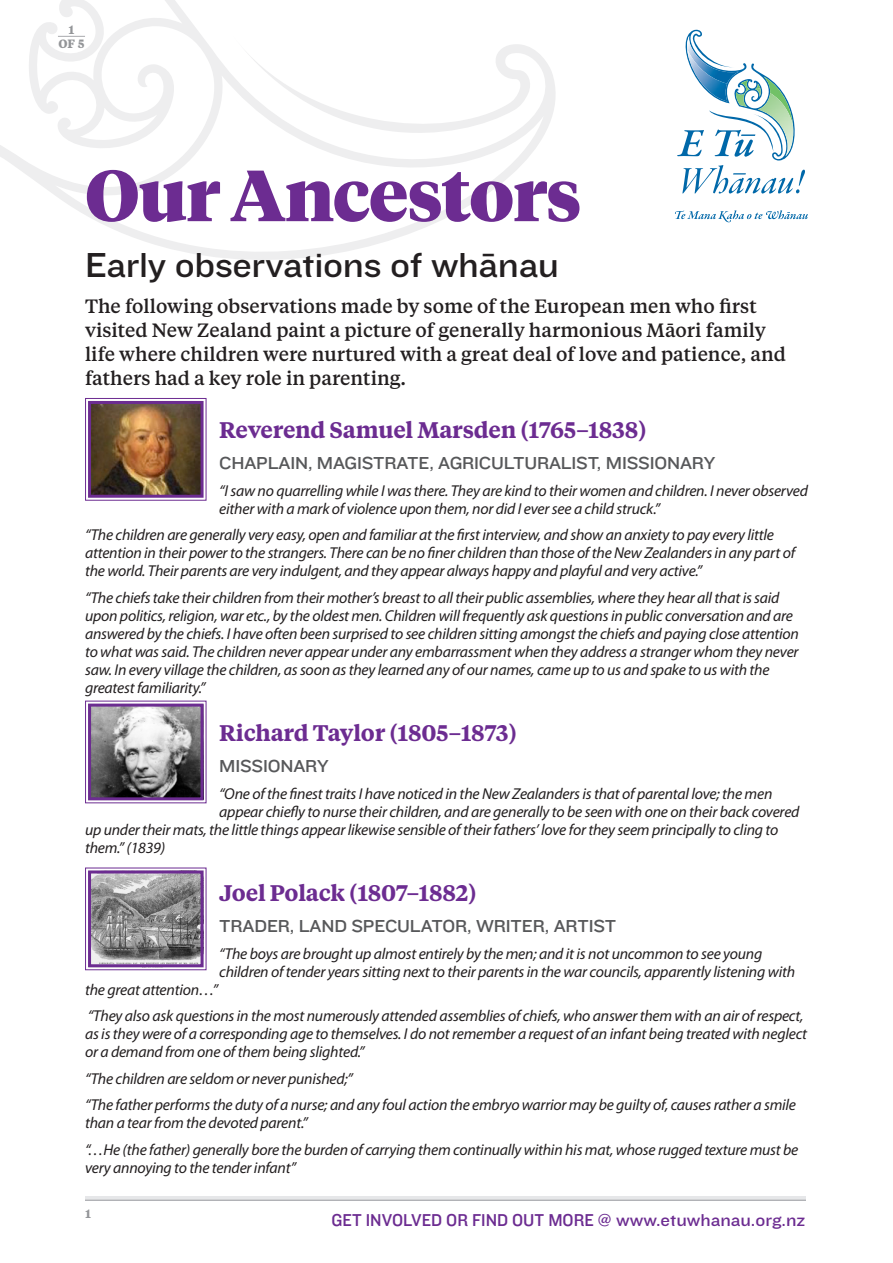
<style>
.page{position:relative;width:893px;height:1263px;background:#fff}
.page>*{position:absolute;margin:0;border:0;box-sizing:border-box;transform-origin:0 0}
.t1{font:900 72px "Tiempos Headline";letter-spacing:-.015em;color:#6c2c91}
.t2{font:36px "Knockout 32 Junior Cruisewt";letter-spacing:-.01em;color:#231f20}
.t3{font:600 22.5px "Tiempos Text";letter-spacing:-.01em;color:#6c2c91}
.t4{font:500 19.2px/24px "Tiempos Text";color:#231f20}
.t5{font:18px "Knockout 32 Junior Cruisewt";letter-spacing:-.01em;color:#57585a}
.t6{font:17.85px "Knockout 31 Junior Middlewt";color:#6c2c91}
.t7{font:italic 15.75px/18px "Myriad Pro";letter-spacing:-.015em;color:#231f20}
.t8{font:700 12px "Tiempos Text";color:#939598}
.s1{font-family:"Knockout 32 Junior Cruisewt"}
</style>
<div class="page">
<svg style="left:675px;top:210px;width:133px;height:12px"></svg>
<svg style="left:677px;top:30px;width:128px;height:164px"></svg>
<svg style="left:0;top:0;width:556px;height:260px"></svg>
<svg style="left:85px;top:1196px;width:720px;height:5px;background:#d7d8da"></svg>
<img style="left:85px;top:398px;width:122px;height:103px">
<div style="left:88px;top:401px;width:116px;height:97px;border:3px solid #6c2c91"></div>
<svg style="left:85px;top:700px;width:122px;height:104px;background:#949096"></svg>
<div style="left:88px;top:704px;width:116px;height:96px;border:3px solid #6c2c91"></div>
<svg style="left:85px;top:867px;width:122px;height:104px;background:#979499"></svg>
<div style="left:88px;top:870px;width:116px;height:97px;border:3px solid #6c2c91"></div>
<svg style="left:0;top:0;width:122px;height:120px"></svg>
<p class="t8" style="left:69px;top:21px;width:7px">1</p>
<p class="t8" style="left:58px;top:35px;width:28px">OF 5</p>
<h1 class="t1" style="left:85px;top:146px;width:498px">Our Ancestors</h1>
<h2 class="t2" style="left:85px;top:239px;width:475px">Early observations of whānau</h2>
<p class="t4" style="left:85px;top:294px;width:702px">The following observations made by some of the European men who first visited New Zealand paint a picture of generally harmonious Māori family life where children were nurtured with a great deal of love and patience, and fathers had a key role in parenting.</p>
<h3 class="t3" style="left:219px;top:414px;width:429px">Reverend Samuel Marsden (1765–1838)</h3>
<p class="t5" style="left:219px;top:451px;width:497px">CHAPLAIN, MAGISTRATE, AGRICULTURALIST, MISSIONARY</p>
<p class="t7" style="left:219px;top:481px;width:590px">“I saw no quarrelling while I was there. They are kind to their women and children. I never observed either with a mark of violence upon them, nor did I ever see a child struck.”</p>
<p class="t7" style="left:85px;top:526px;width:712px">“The children are generally very easy, open and familiar at the first interview, and show an anxiety to pay every little attention in their power to the strangers. There can be no finer children than those of the New Zealanders in any part of the world. Their parents are very indulgent, and they appear always happy and playful and very active.”</p>
<p class="t7" style="left:85px;top:588px;width:715px">“The chiefs take their children from their mother’s breast to all their public assemblies, where they hear all that is said upon politics, religion, war etc., by the oldest men. Children will frequently ask questions in public conversation and are answered by the chiefs. I have often been surprised to see children sitting amongst the chiefs and paying close attention to what was said. The children never appear under any embarrassment when they address a stranger whom they never saw. In every village the children, as soon as they learned any of our names, came up to us and spake to us with the greatest familiarity.”</p>
<h3 class="t3" style="left:219px;top:717px;width:299px">Richard Taylor (1805–1873)</h3>
<p class="t5" style="left:219px;top:754px;width:111px">MISSIONARY</p>
<p class="t7" style="left:219px;top:784px;width:555px">“One of the finest traits I have noticed in the New Zealanders is that of parental love; the men</p>
<p class="t7" style="left:219px;top:802px;width:582px">appear chiefly to nurse their children, and are generally to be seen with one on their back covered</p>
<p class="t7" style="left:85px;top:820px;width:695px">up under their mats, the little things appear likewise sensible of their fathers’ love for they seem principally to cling to</p>
<p class="t7" style="left:85px;top:838px;width:82px">them.” (1839)</p>
<h3 class="t3" style="left:219px;top:877px;width:259px">Joel Polack (1807–1882)</h3>
<p class="t5" style="left:219px;top:914px;width:398px">TRADER, LAND SPECULATOR, WRITER, ARTIST</p>
<p class="t7" style="left:219px;top:944px;width:577px">“The boys are brought up almost entirely by the men; and it is not uncommon to see young children of tender years sitting next to their parents in the war councils, apparently listening with</p>
<p class="t7" style="left:85px;top:976px;width:720px;line-height:26.5px">the great attention…”<br>“They also ask questions in the most numerously attended assemblies of chiefs, who answer them with an air of respect,</p>
<p class="t7" style="left:85px;top:1025px;width:724px">as is they were of a corresponding age to themselves. I do not remember a request of an infant being treated with neglect or a demand from one of them being slighted.”</p>
<p class="t7" style="left:85px;top:1065px;width:712px;line-height:26.5px">“The children are seldom or never punished;”<br>“The father performs the duty of a nurse; and any foul action the embryo warrior may be guilty of, causes rather a smile</p>
<p class="t7" style="left:85px;top:1109px;width:715px;line-height:26.5px">than a tear from the devoted parent.”<br>“…He (the father) generally bore the burden of carrying them continually within his mat, whose rugged texture must be</p>
<p class="t7" style="left:85px;top:1158px;width:213px">very annoying to the tender infant”</p>
<p class="t8" style="left:85px;top:1205px;width:7px">1</p>
<p class="t6" style="left:332px;top:1208px;width:475px">GET INVOLVED OR FIND OUT MORE @ <span class="s1">www.etuwhanau.org.nz</span></p>
</div>
